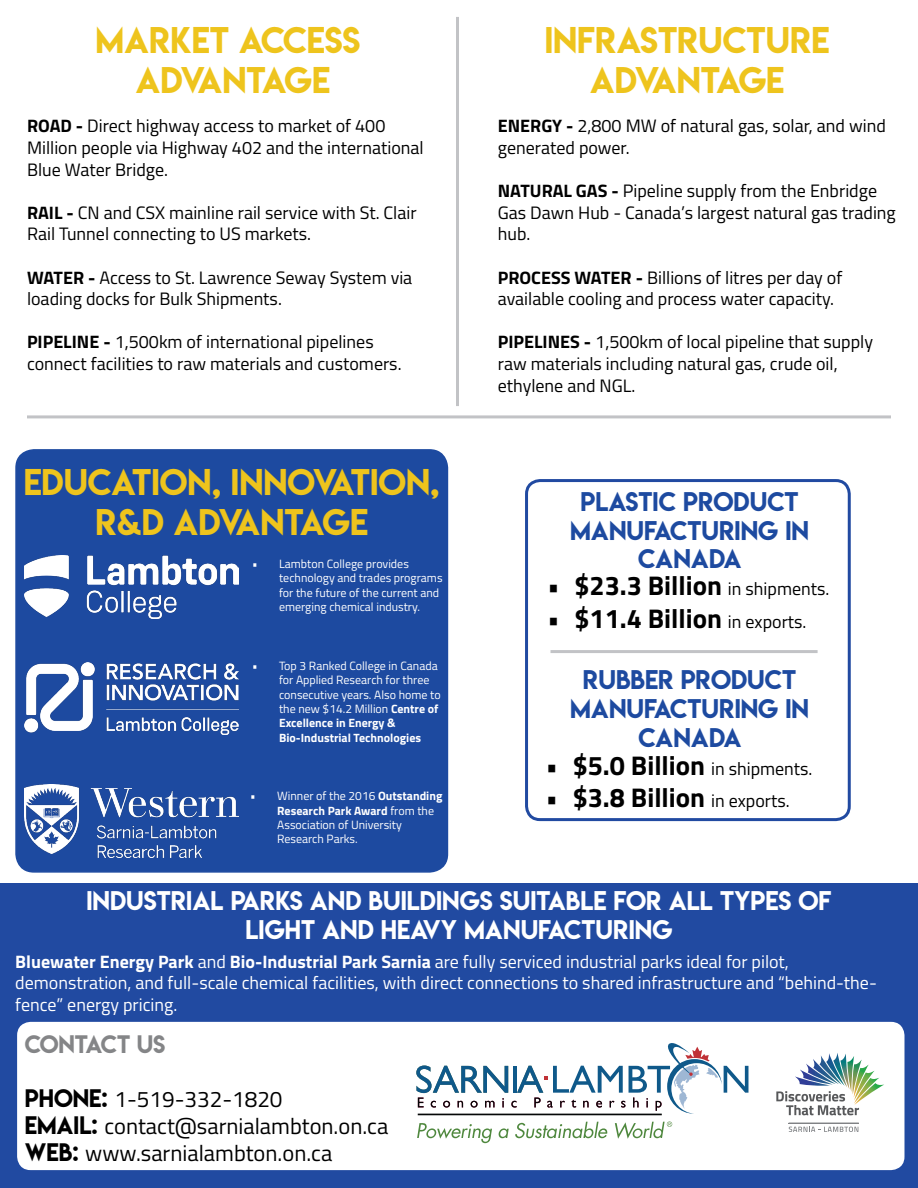
<style>
.page{position:relative;width:918px;height:1188px;background:#fff}
.page>*{position:absolute;margin:0;border:0;box-sizing:border-box;transform-origin:0 0}
.t1{font:33px/39.6px "Lemon Milk";color:#eec41d;text-align:center}
.t2{font:33px "Lemon Milk";letter-spacing:-.035em;color:#eec41d}
.t3{font:700 27px "Titillium";color:#000}
.t4{font:24px "Lemon Milk";color:#fff}
.t5{font:24px "Lemon Milk";color:#1d4aa0}
.t6{font:22.5px "Titillium";color:#000}
.t7{font:22.5px "Lemon Milk";color:#848587}
.t8{font:18px/21.6px "Titillium";color:#000}
.t9{font:18px/21.6px "Titillium";color:#fff}
.t10{font:12px/14.4px "Titillium";color:#fff}
.s1{font-weight:700}
.s2{font-weight:400;font-size:18px}
.s3{font-family:"Lemon Milk"}
</style>
<div class="page">
<div style="left:0;top:884px;width:918px;height:304px;background:#214aa1"></div>
<div style="left:17px;top:1022px;width:887px;height:148px;background:#fff;border-radius:14px"></div>
<hr style="left:418px;top:1114px;width:244px;height:1px;background:#050707">
<svg style="left:416px;top:1043px;width:332px;height:71px"></svg>
<svg style="left:417px;top:1123px;width:75px;height:20px"></svg>
<svg style="left:498px;top:1128px;width:11px;height:10px"></svg>
<svg style="left:515px;top:1122px;width:93px;height:16px"></svg>
<svg style="left:615px;top:1122px;width:57px;height:17px"></svg>
<img style="left:776px;top:1053px;width:108px;height:62px">
<hr style="left:789px;top:1123px;width:70px;height:1px;background:#808285">
<svg style="left:789px;top:1127px;width:69px;height:5px"></svg>
<hr style="left:456px;top:17px;width:3px;height:389px;background:#c2c3c6">
<div style="left:16px;top:450px;width:431px;height:422px;background:#1d4aa0;border-radius:18px"></div>
<div style="left:15px;top:449px;width:433px;height:424px;border:2px solid #1d4aa0;border-radius:18px"></div>
<hr style="left:27px;top:415px;width:864px;height:3px;background:#c2c3c6">
<img style="left:25px;top:555px;width:214px;height:63px">
<img style="left:25px;top:663px;width:214px;height:72px">
<img style="left:25px;top:785px;width:214px;height:72px">
<div style="left:525px;top:479px;width:326px;height:342px;border:3px solid #214aa1;border-radius:14px"></div>
<hr style="left:551px;top:650px;width:267px;height:3px;background:#c2c3c6">
<p class="t1" style="left:95px;top:21px;width:267px">MARKET ACCESS</p>
<p class="t2" style="left:136px;top:57px;width:196px">ADVANTAGE</p>
<p class="t8" style="left:27px;top:114px;width:360px"><span class="s1">ROAD -</span> Direct highway access to market of 400</p>
<p class="t8" style="left:27px;top:136px;width:398px">Million people via Highway 402 and the international<br>Blue Water Bridge.</p>
<p class="t8" style="left:27px;top:201px;width:391px"><span class="s1">RAIL -</span> CN and CSX mainline rail service with St. Clair<br>Rail Tunnel connecting to US markets.</p>
<p class="t8" style="left:27px;top:266px;width:387px"><span class="s1">WATER -</span> Access to St. Lawrence Seway System via loading docks for Bulk Shipments.</p>
<p class="t8" style="left:27px;top:330px;width:376px"><span class="s1">PIPELINE -</span> 1,500km of international pipelines connect facilities to raw materials and customers.</p>
<p class="t1" style="left:24px;top:463px;width:418px">EDUCATION, INNOVATION,<br>R&amp;D ADVANTAGE</p>
<p class="t10" style="left:279px;top:556px;width:165px;text-indent:-27px">• Lambton College provides technology and trades programs for the future of the current and emerging chemical industry.</p>
<p class="t10" style="left:279px;top:658px;width:163px;text-indent:-27px">• Top 3 Ranked College in Canada for Applied Research for three consecutive years. Also home to the new $14.2 Million <span class="s1">Centre of<br>Excellence in Energy &amp;<br>Bio-Industrial Technologies</span></p>
<p class="t10" style="left:277px;top:788px;width:167px;text-indent:-27px">• Winner of the 2016 <span class="s1">Outstanding<br>Research Park Award</span> from the<br>Association of University<br>Research Parks.</p>
<p class="t1" style="left:545px;top:21px;width:286px">INFRASTRUCTURE</p>
<p class="t2" style="left:590px;top:57px;width:196px">ADVANTAGE</p>
<p class="t8" style="left:498px;top:114px;width:390px"><span class="s1">ENERGY -</span> 2,800 MW of natural gas, solar, and wind</p>
<p class="t8" style="left:498px;top:136px;width:133px">generated power.</p>
<p class="t8" style="left:498px;top:179px;width:400px"><span class="s1">NATURAL GAS -</span> Pipeline supply from the Enbridge<br>Gas Dawn Hub - Canada’s largest natural gas trading hub.</p>
<p class="t8" style="left:498px;top:266px;width:346px"><span class="s1">PROCESS WATER -</span> Billions of litres per day of</p>
<p class="t8" style="left:498px;top:287px;width:338px">available cooling and process water capacity.</p>
<p class="t8" style="left:498px;top:330px;width:377px"><span class="s1">PIPELINES -</span> 1,500km of local pipeline that supply raw materials including natural gas, crude oil, ethylene and NGL.</p>
<p class="t5" style="left:580px;top:484px;width:220px">PLASTIC PRODUCT</p>
<p class="t5" style="left:570px;top:513px;width:240px">MANUFACTURING IN</p>
<p class="t5" style="left:638px;top:542px;width:105px">CANADA</p>
<p class="t3" style="left:547px;top:565px;width:283px">• $23.3 Billion <span class="s2">in shipments.</span></p>
<p class="t3" style="left:547px;top:598px;width:261px">• $11.4 Billion <span class="s2">in exports.</span></p>
<p class="t5" style="left:583px;top:663px;width:215px">RUBBER PRODUCT</p>
<p class="t5" style="left:570px;top:692px;width:240px">MANUFACTURING IN</p>
<p class="t5" style="left:638px;top:720px;width:105px">CANADA</p>
<p class="t3" style="left:546px;top:745px;width:268px">• $5.0 Billion <span class="s2">in shipments.</span></p>
<p class="t3" style="left:546px;top:777px;width:245px">• $3.8 Billion <span class="s2">in exports.</span></p>
<p class="t4" style="left:86px;top:884px;width:747px">INDUSTRIAL PARKS AND BUILDINGS SUITABLE FOR ALL TYPES OF</p>
<p class="t4" style="left:246px;top:912px;width:428px">LIGHT AND HEAVY MANUFACTURING</p>
<p class="t9" style="left:15px;top:950px;width:863px"><span class="s1">Bluewater Energy Park</span> and <span class="s1">Bio-Industrial Park Sarnia</span> are fully serviced industrial parks ideal for pilot, demonstration, and full-scale chemical facilities, with direct connections to shared infrastructure and “behind-the&shy;fence” energy pricing.</p>
<p class="t7" style="left:25px;top:1028px;width:142px">CONTACT US</p>
<p class="t6" style="left:25px;top:1083px;width:259px"><span class="s3">PHONE:</span> 1-519-332-1820</p>
<p class="t6" style="left:25px;top:1110px;width:365px"><span class="s3">EMAIL:</span> contact@sarnialambton.on.ca</p>
<p class="t6" style="left:25px;top:1137px;width:309px"><span class="s3">WEB:</span> www.sarnialambton.on.ca</p>
</div>
